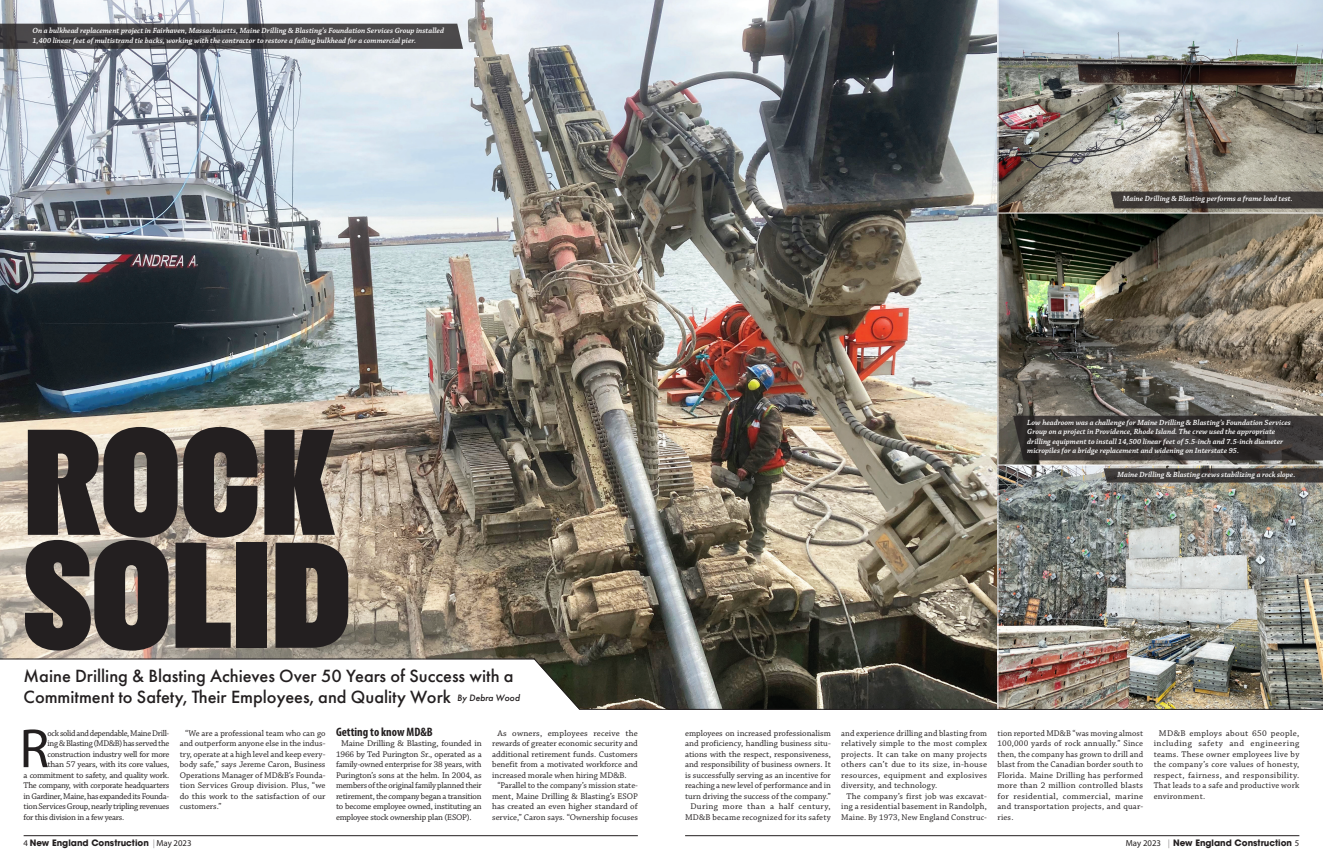
<style>
.page{position:relative;width:1323px;height:867px;background:#fff}
.page>*{position:absolute;margin:0;border:0;box-sizing:border-box;transform-origin:0 0}
.t1{font:900 140px/112.9px "Stratos";color:#231f20}
.dateline{font:55.48px "Myriad Pro";color:#231f20}
.t2{font:500 18.38px "Futura PT";color:#231f20}
.subhead{font:700 condensed 12.25px "Myriad Pro";color:#231f20}
.body{font:8.75px/10.5px "Chaparral Pro";letter-spacing:.015em;color:#231f20;text-align:justify}
.dateline-2{font:8.75px "Chaparral Pro";letter-spacing:-.03em;color:#231f20}
.t3{font:700 8.75px "ITC Avant Garde Std";color:#231f20}
.caption_-_white{font:italic 600 7.88px/9.5px "Chaparral Pro";color:#fff}
.s1{font-style:italic;font-size:9.62px}
.s2{font-family:"Myriad Pro";font-weight:400}
.s3{font-weight:200}
</style>
<div class="page">
<hr style="left:685px;top:835px;width:614px;height:1px;background:#231f20">
<img style="left:0;top:0;width:997px;height:708px">
<img style="left:998px;top:0;width:325px;height:464px">
<img style="left:998px;top:465px;width:325px;height:243px">
<hr style="left:998px;top:212px;width:325px;height:1px;background:#fff">
<hr style="left:0;top:708px;width:1323px;height:1px;background:#231f20">
<svg style="left:0;top:393px;width:536px;height:444px"></svg>
<hr style="left:24px;top:835px;width:614px;height:1px;background:#231f20">
<svg style="left:0;top:657px;width:588px;height:61px"></svg>
<hr style="left:0;top:658px;width:535px;height:1px;background:#231f20">
<svg style="left:0;top:24px;width:463px;height:25px;background:#454346"></svg>
<svg style="left:1111px;top:191px;width:212px;height:17px;background:#403b38"></svg>
<svg style="left:1104px;top:468px;width:219px;height:14px;background:#423f3d"></svg>
<svg style="left:1013px;top:415px;width:310px;height:45px;background:#3a3635"></svg>
<p class="caption_-_white" style="left:32px;top:26px;width:413px">On a bulkhead replacement project in Fairhaven, Massachusetts, Maine Drilling &amp; Blasting’s Foundation Services Group installed<br>1,400 linear feet of multistrand tie backs, working with the contractor to restore a failing bulkhead for a commercial pier.</p>
<p class="caption_-_white" style="left:1123px;top:194px;width:172px">Maine Drilling &amp; Blasting performs a frame load test.</p>
<p class="t1" style="left:24px;top:422px;width:329px">ROCK<br>SOLID</p>
<p class="t2" style="left:24px;top:664px;width:492px">Maine Drilling &amp; Blasting Achieves Over 50 Years of Success with a</p>
<p class="t2" style="left:24px;top:685px;width:498px">Commitment to Safety, Their Employees, and Quality Work <span class="s1">By Debra Wood</span></p>
<p class="dateline" style="left:19px;top:714px;width:31px">R</p>
<p class="dateline-2" style="left:48px;top:727px;width:123px">ock solid and dependable, Maine Drill-</p>
<p class="dateline-2" style="left:48px;top:738px;width:123px">ing &amp; Blasting (MD&amp;B) has served the</p>
<p class="dateline-2" style="left:48px;top:748px;width:123px">construction industry well for more</p>
<p class="dateline-2" style="left:48px;top:759px;width:123px">than 57 years, with its core values,</p>
<p class="dateline-2" style="left:24px;top:769px;width:147px">a commitment to safety, and quality work.</p>
<p class="dateline-2" style="left:24px;top:780px;width:147px">The company, with corporate headquarters</p>
<p class="dateline-2" style="left:24px;top:790px;width:147px">in Gardiner, Maine, has expanded its Founda-</p>
<p class="dateline-2" style="left:24px;top:801px;width:147px">tion Services Group, nearly tripling revenues</p>
<p class="dateline-2" style="left:24px;top:811px;width:102px">for this division in a few years.</p>
<p class="body" style="left:180px;top:727px;width:147px;text-indent:5px">“We are a professional team who can go and outperform anyone else in the indus&shy;try, operate at a high level and keep every&shy;body safe,” says Jereme Caron, Business Operations Manager of MD&amp;B’s Founda&shy;tion Services Group division. Plus, “we do this work to the satisfaction of our customers.”</p>
<p class="subhead" style="left:336px;top:723px;width:98px">Getting to know MD&amp;B</p>
<p class="body" style="left:336px;top:738px;width:147px;text-indent:5px">Maine Drilling &amp; Blasting, founded in 1966 by Ted Purington Sr., operated as a family-owned enterprise for 38 years, with Purington’s sons at the helm. In 2004, as members of the original family planned their retirement, the company began a transition to become employee owned, instituting an employee stock ownership plan (ESOP).</p>
<p class="body" style="left:492px;top:727px;width:147px;text-indent:5px">As owners, employees receive the rewards of greater economic security and additional retirement funds. Customers benefit from a motivated workforce and increased morale when hiring MD&amp;B.</p>
<p class="body" style="left:492px;top:780px;width:147px;text-indent:5px">“Parallel to the company’s mission state&shy;ment, Maine Drilling &amp; Blasting’s ESOP has created an even higher standard of service,” Caron says. “Ownership focuses</p>
<p class="t3" style="left:24px;top:837px;width:169px"><span class="s2">4</span> New England Construction <span class="s3">|</span><span class="s2">May 2023</span></p>
<p class="caption_-_white" style="left:1027px;top:417px;width:265px">Low headroom was a challenge for Maine Drilling &amp; Blasting’s Foundation Services Group on a project in Providence, Rhode Island. The crew used the appropriate drilling equipment to install 14,500 linear feet of 5.5-inch and 7.5-inch diameter micropiles for a bridge replacement and widening on Interstate 95.</p>
<p class="caption_-_white" style="left:1118px;top:470px;width:179px">Maine Drilling &amp; Blasting crews stabilizing a rock slope.</p>
<p class="body" style="left:685px;top:727px;width:147px">employees on increased professionalism and proficiency, handling business situ&shy;ations with the respect, responsiveness, and responsibility of business owners. It is successfully serving as an incentive for reaching a new level of performance and in turn driving the success of the company.”</p>
<p class="body" style="left:685px;top:801px;width:147px;text-align:right">During more than a half century,<br>MD&amp;B became recognized for its safety</p>
<p class="body" style="left:841px;top:727px;width:147px">and experience drilling and blasting from relatively simple to the most complex projects. It can take on many projects others can’t due to its size, in-house resources, equipment and explosives diversity, and technology.</p>
<p class="body" style="left:841px;top:790px;width:147px;text-indent:5px">The company’s first job was excavat&shy;ing a residential basement in Randolph, Maine. By 1973, New England Construc-</p>
<p class="body" style="left:998px;top:727px;width:147px">tion reported MD&amp;B “was moving almost 100,000 yards of rock annually.” Since then, the company has grown to drill and blast from the Canadian border south to Florida. Maine Drilling has performed more than 2 million controlled blasts for residential, commercial, marine and transportation projects, and quar&shy;ries.</p>
<p class="body" style="left:1154px;top:727px;width:147px;text-indent:5px">MD&amp;B employs about 650 people, including safety and engineering teams. These owner employees live by the company’s core values of honesty, respect, fairness, and responsibility.<br>That leads to a safe and productive work environment.</p>
<p class="t3" style="left:1126px;top:837px;width:175px"><span class="s2">May 2023</span> <span class="s3">|</span> New England Construction <span class="s2">5</span></p>
</div>
